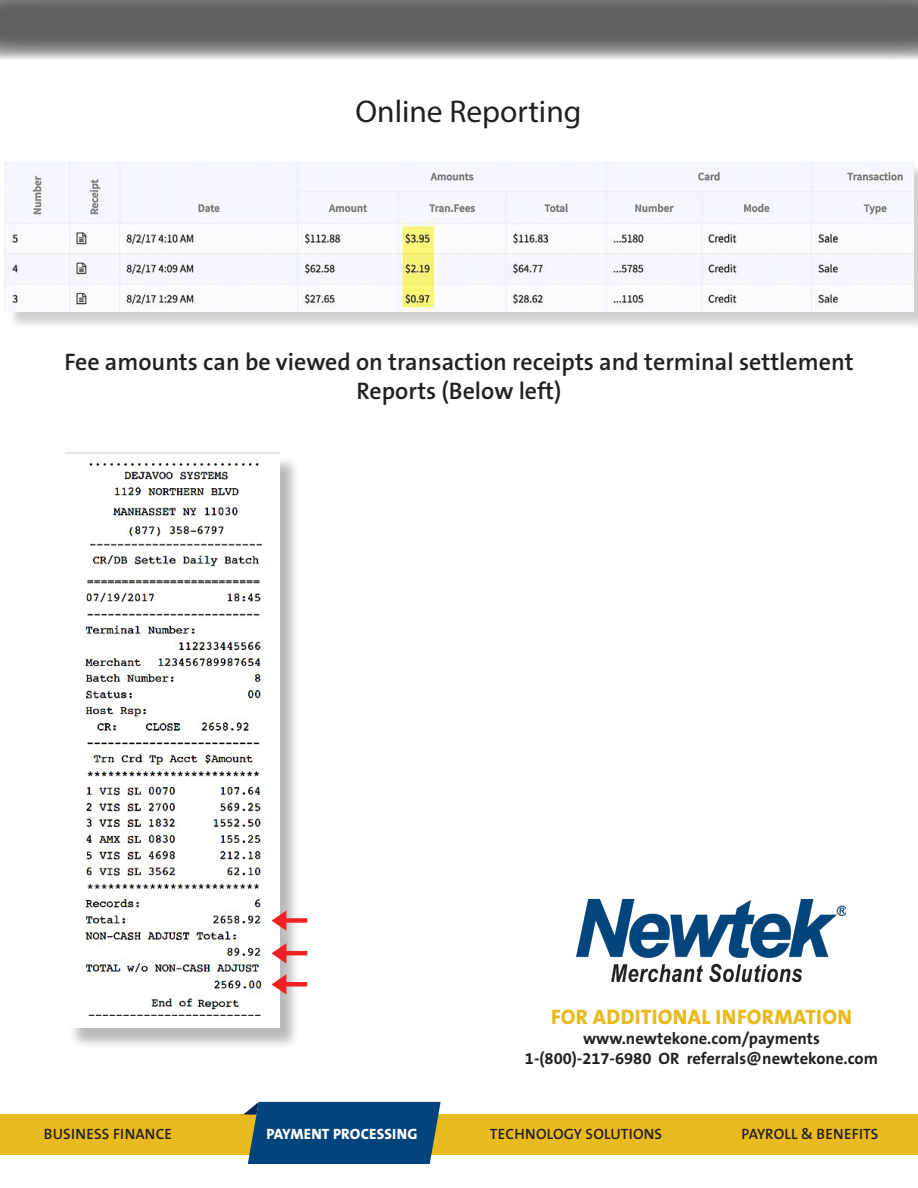
<style>
.page{position:relative;width:918px;height:1188px;background:#fff}
.page>*{position:absolute;margin:0;border:0;box-sizing:border-box;transform-origin:0 0}
.t1{font:31.5px "Myriad Pro";color:#231f20}
.t2{font:600 24px/28.8px "The Sans B W6";color:#231f20;text-align:center}
.t3{font:800 21px "The Sans B W8";letter-spacing:.015em;color:#e8ba20}
.t4{font:700 16.5px/19.8px "The Sans B W7";color:#231f20;text-align:center}
.t5{font:600 15px "The Sans B W6";letter-spacing:.015em;color:#231f20}
.t6{font:800 15px "The Sans B W8";letter-spacing:.015em;color:#fff}
</style>
<div class="page">
<svg style="left:0;top:0;width:918px;height:59px;background:#747577"></svg>
<div style="left:7px;top:164px;width:911px;height:166px;background:#231f20;opacity:.21"></div>
<img style="left:5px;top:161px;width:908px;height:151px">
<div style="left:68px;top:455px;width:233px;height:595px;background:#231f20;opacity:.31"></div>
<img style="left:65px;top:452px;width:214px;height:576px">
<svg style="left:272px;top:910px;width:14px;height:21px"></svg>
<div style="left:284px;top:918px;width:23px;height:5px;background:#ee2123"></div>
<svg style="left:272px;top:943px;width:14px;height:21px"></svg>
<hr style="left:284px;top:951px;width:23px;height:4px;background:#ee2123">
<svg style="left:272px;top:974px;width:14px;height:21px"></svg>
<div style="left:284px;top:982px;width:23px;height:5px;background:#ee2123"></div>
<div style="left:0;top:1115px;width:918px;height:40px;background:#e8ba20"></div>
<svg style="left:243px;top:1102px;width:198px;height:62px;background:#114e78"></svg>
<img style="left:576px;top:899px;width:270px;height:83px">
<h1 class="t1" style="left:356px;top:92px;width:227px">Online Reporting</h1>
<p class="t2" style="left:64px;top:348px;width:791px">Fee amounts can be viewed on transaction receipts and terminal settlement<br>Reports (Below left)</p>
<p class="t3" style="left:551px;top:1003px;width:302px">FOR ADDITIONAL INFORMATION</p>
<p class="t4" style="left:525px;top:1028px;width:355px">www.newtekone.com/payments<br>1-(800)-217-6980 OR referrals@newtekone.com</p>
<p class="t5" style="left:44px;top:1124px;width:130px">BUSINESS FINANCE</p>
<p class="t6" style="left:266px;top:1124px;width:153px">PAYMENT PROCESSING</p>
<p class="t5" style="left:490px;top:1124px;width:174px">TECHNOLOGY SOLUTIONS</p>
<p class="t5" style="left:742px;top:1124px;width:138px">PAYROLL &amp; BENEFITS</p>
</div>
